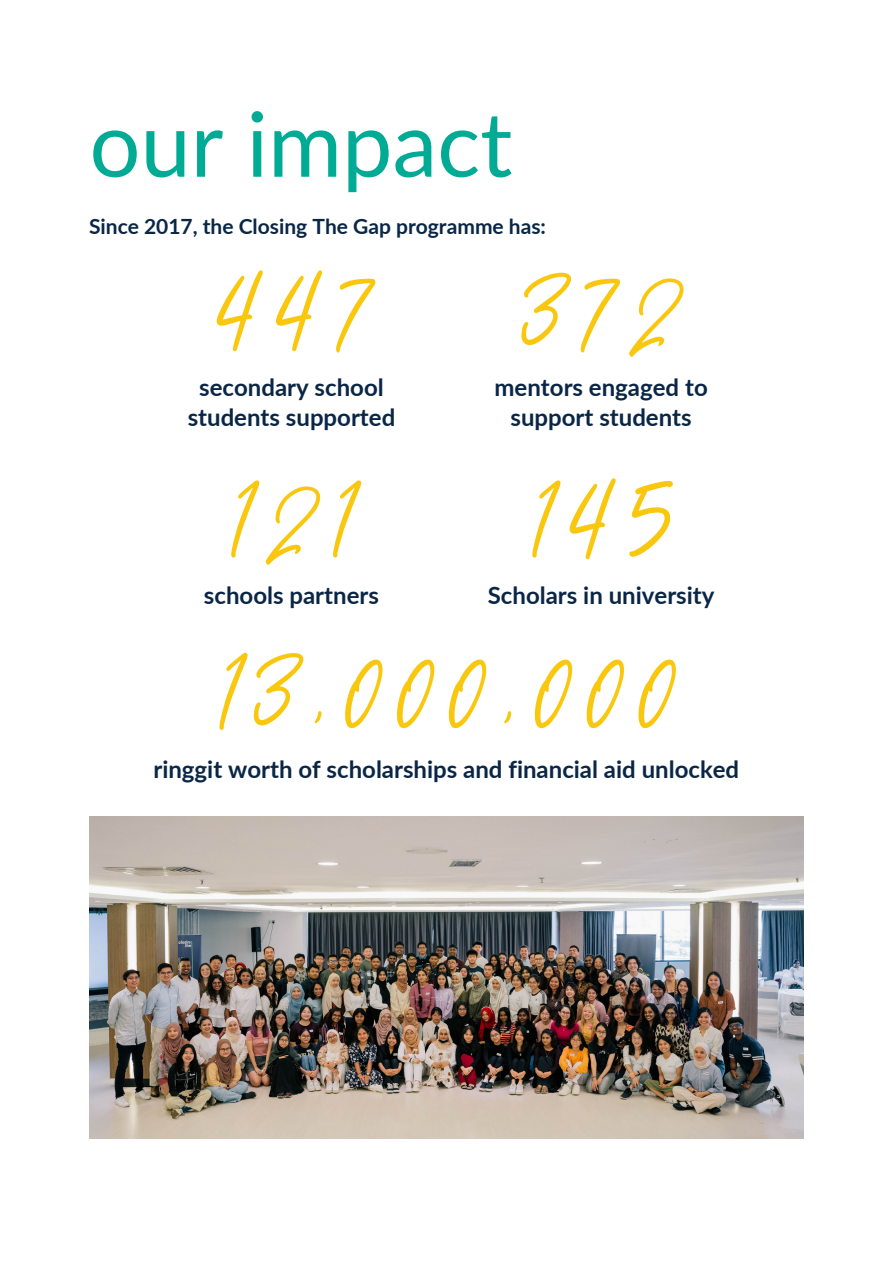
<style>
.page{position:relative;width:893px;height:1264px;background:#fff}
.page>*{position:absolute;margin:0;border:0;box-sizing:border-box;transform-origin:0 0}
.t1{font:104.85px "Suluscript";letter-spacing:.16em;color:#f9c80e}
.t2{font:89.85px "Lato";color:#00ab96}
.t3{font:700 24px/30.3px "Lato";color:#0a2646;text-align:center}
.t4{font:700 21px "Lato";color:#0a2646}
</style>
<div class="page">
<img style="left:89px;top:816px;width:714px;height:322px">
<p class="t2" style="left:89px;top:88px;width:424px">our impact</p>
<p class="t4" style="left:89px;top:213px;width:458px">Since 2017, the Closing The Gap programme has:</p>
<p class="t1" style="left:214px;top:241px;width:155px">447</p>
<p class="t3" style="left:188px;top:371px;width:209px">secondary school students supported</p>
<p class="t1" style="left:522px;top:241px;width:159px">372</p>
<p class="t3" style="left:494px;top:371px;width:215px">mentors engaged to support students</p>
<p class="t1" style="left:231px;top:449px;width:121px">121</p>
<p class="t3" style="left:204px;top:579px;width:176px">schools partners</p>
<p class="t1" style="left:532px;top:449px;width:138px">145</p>
<p class="t3" style="left:487px;top:579px;width:228px">Scholars in university</p>
<p class="t1" style="left:220px;top:621px;width:454px">13,000,000</p>
<p class="t3" style="left:153px;top:753px;width:587px">ringgit worth of scholarships and financial aid unlocked</p>
</div>
